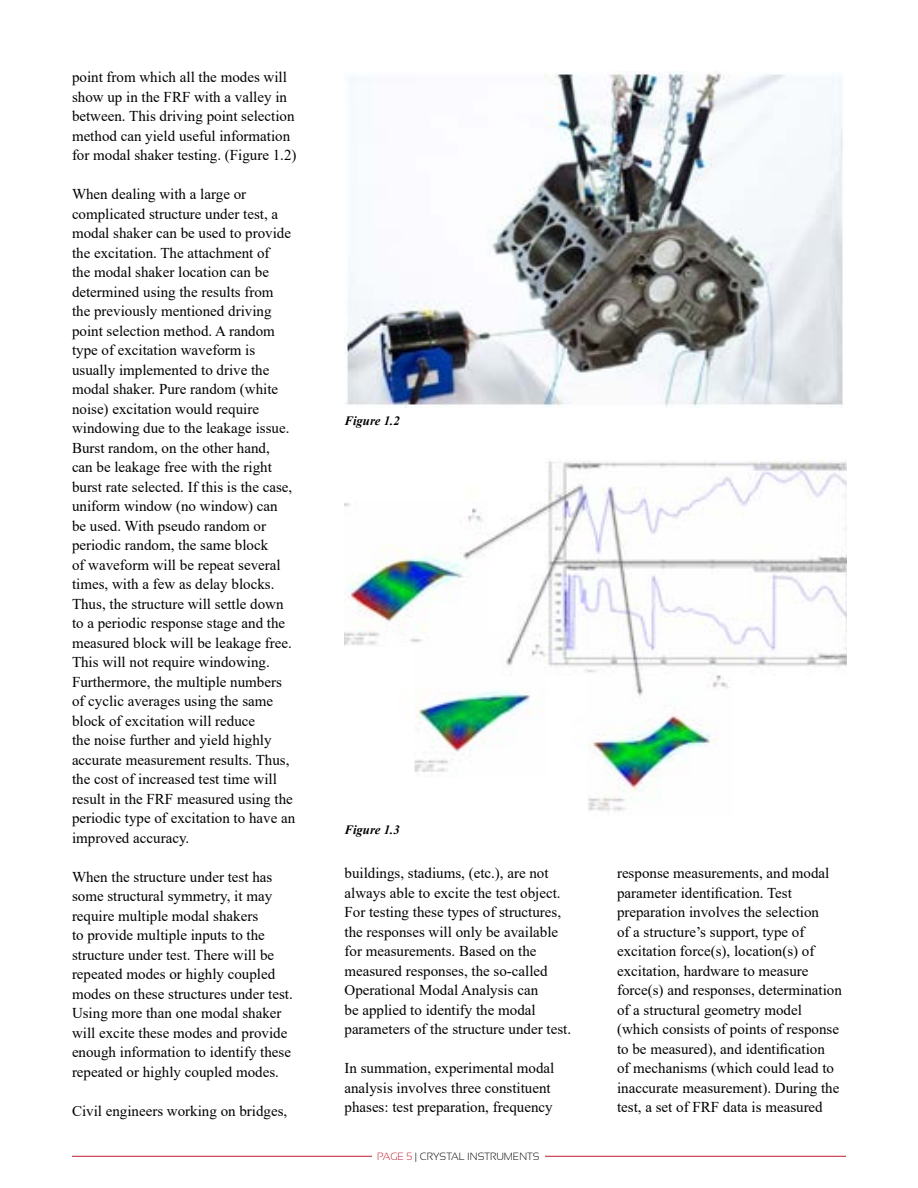
<style>
.page{position:relative;width:918px;height:1188px;background:#fff}
.page>*{position:absolute;margin:0;border:0;box-sizing:border-box;transform-origin:0 0}
.t1{font:15px/19.5px "Times New Roman";color:#000}
.t2{font:italic 700 12.75px "Times New Roman";color:#000}
.t3{font:300 10.5px "Sansation";color:#000}
.s1{color:#be1e2d}
</style>
<div class="page">
<hr style="left:72px;top:1156px;width:774px;height:1px;background:#be1e2d">
<div style="left:373px;top:1140px;width:172px;height:48px;background:#fff"></div>
<img style="left:344px;top:72px;width:499px;height:336px">
<img style="left:345px;top:459px;width:501px;height:352px">
<p class="t1" style="left:72px;top:67px;width:226px">point from which all the modes will show up in the FRF with a valley in between. This driving point selection method can yield useful information for modal shaker testing. (Figure 1.2)</p>
<p class="t1" style="left:72px;top:184px;width:225px">When dealing with a large or complicated structure under test, a modal shaker can be used to provide the excitation. The attachment of<br>the modal shaker location can be determined using the results from the previously mentioned driving point selection method. A random type of excitation waveform is usually implemented to drive the modal shaker. Pure random (white noise) excitation would require windowing due to the leakage issue.<br>Burst random, on the other hand,<br>can be leakage free with the right burst rate selected. If this is the case, uniform window (no window) can be used. With pseudo random or periodic random, the same block<br>of waveform will be repeat several times, with a few as delay blocks.<br>Thus, the structure will settle down to a periodic response stage and the measured block will be leakage free.<br>This will not require windowing.<br>Furthermore, the multiple numbers of cyclic averages using the same block of excitation will reduce<br>the noise further and yield highly accurate measurement results. Thus, the cost of increased test time will result in the FRF measured using the periodic type of excitation to have an improved accuracy.</p>
<p class="t1" style="left:72px;top:867px;width:222px">When the structure under test has some structural symmetry, it may require multiple modal shakers<br>to provide multiple inputs to the structure under test. There will be repeated modes or highly coupled modes on these structures under test.<br>Using more than one modal shaker will excite these modes and provide enough information to identify these repeated or highly coupled modes.</p>
<p class="t1" style="left:72px;top:1101px;width:217px">Civil engineers working on bridges,</p>
<p class="t2" style="left:345px;top:412px;width:57px">Figure 1.2</p>
<p class="t2" style="left:345px;top:821px;width:57px">Figure 1.3</p>
<p class="t1" style="left:345px;top:863px;width:228px">buildings, stadiums, (etc.), are not always able to excite the test object.<br>For testing these types of structures, the responses will only be available for measurements. Based on the measured responses, the so-called Operational Modal Analysis can<br>be applied to identify the modal parameters of the structure under test.</p>
<p class="t1" style="left:345px;top:1058px;width:211px">In summation, experimental modal analysis involves three constituent phases: test preparation, frequency</p>
<p class="t3" style="left:377px;top:1151px;width:164px"><span class="s1">PAGE 5</span> | CRYSTAL INSTRUMENTS</p>
<p class="t1" style="left:617px;top:863px;width:226px">response measurements, and modal parameter identification. Test preparation involves the selection<br>of a structure’s support, type of excitation force(s), location(s) of excitation, hardware to measure force(s) and responses, determination of a structural geometry model (which consists of points of response to be measured), and identification<br>of mechanisms (which could lead to inaccurate measurement). During the test, a set of FRF data is measured</p>
</div>
